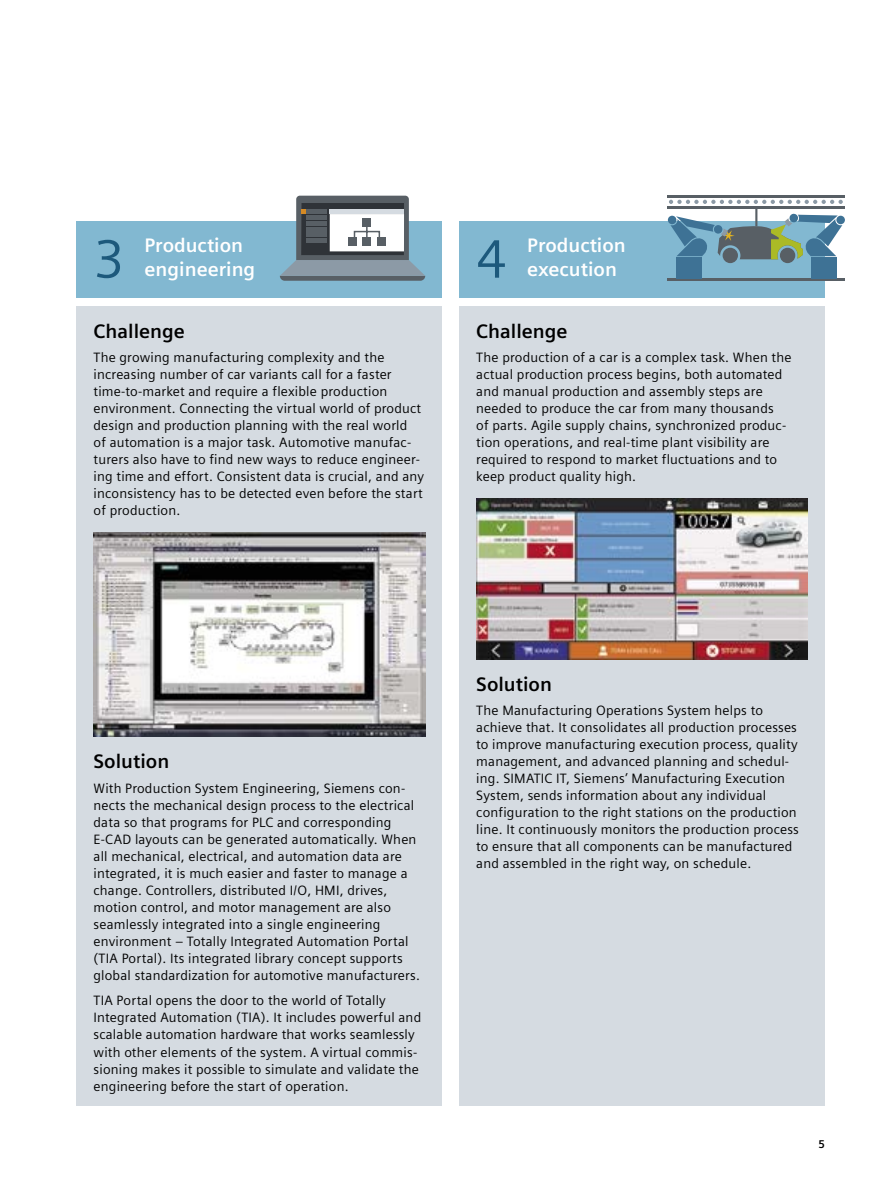
<style>
.page{position:relative;width:893px;height:1191px;background:#fff}
.page>*{position:absolute;margin:0;border:0;box-sizing:border-box;transform-origin:0 0}
.t1{font:54px "Siemens Sans Global";color:#1d597c}
.t2{font:700 19.5px/23.4px "Siemens Sans Global";color:#fff}
.t3{font:700 19.5px "Siemens Sans Global";color:#000}
.t4{font:13.5px/17px "Siemens Sans Global";letter-spacing:.015em;color:#000}
.t5{font:700 11.25px "Siemens Sans Global";color:#000}
</style>
<div class="page">
<div style="left:77px;top:221px;width:365px;height:77px;background:#82b8d1"></div>
<div style="left:459px;top:221px;width:366px;height:77px;background:#82b8d1"></div>
<div style="left:77px;top:306px;width:365px;height:800px;background:#d5dbe1"></div>
<div style="left:459px;top:306px;width:366px;height:800px;background:#d5dbe1"></div>
<img style="left:94px;top:532px;width:331px;height:204px">
<img style="left:476px;top:498px;width:332px;height:161px">
<svg style="left:280px;top:196px;width:145px;height:85px"></svg>
<div style="left:363px;top:218px;width:8px;height:8px;background:#585f65"></div>
<div style="left:348px;top:237px;width:9px;height:8px;background:#585f65"></div>
<div style="left:363px;top:237px;width:8px;height:8px;background:#585f65"></div>
<div style="left:377px;top:237px;width:8px;height:8px;background:#585f65"></div>
<hr style="left:668px;top:278px;width:177px;height:3px;background:#585f65">
<div style="left:780px;top:248px;width:15px;height:15px;background:#585f65;border-radius:50%"></div>
<div style="left:723px;top:248px;width:15px;height:15px;background:#585f65;border-radius:50%"></div>
<div style="left:811px;top:257px;width:25px;height:22px;background:#3e7295"></div>
<div style="left:676px;top:257px;width:26px;height:22px;background:#3e7295"></div>
<hr style="left:668px;top:196px;width:177px;height:2px;background:#585f65">
<svg style="left:669px;top:200px;width:174px;height:59px"></svg>
<hr style="left:668px;top:206px;width:177px;height:2px;background:#585f65">
<h2 class="t2" style="left:145px;top:234px;width:112px">Production engineering</h2>
<h2 class="t2" style="left:527px;top:234px;width:100px">Production execution</h2>
<h1 class="t1" style="left:94px;top:219px;width:33px">3</h1>
<h1 class="t1" style="left:476px;top:219px;width:33px">4</h1>
<h2 class="t3" style="left:94px;top:319px;width:93px">Challenge</h2>
<p class="t4" style="left:94px;top:350px;width:332px">The growing manufacturing complexity and the increasing number of car variants call for a faster time-to-market and require a flexible production environment. Connecting the virtual world of product design and production planning with the real world<br>of automation is a major task. Automotive manufac&shy;turers also have to find new ways to reduce engineer&shy;ing time and effort. Consistent data is crucial, and any inconsistency has to be detected even before the start of production.</p>
<h2 class="t3" style="left:476px;top:319px;width:93px">Challenge</h2>
<p class="t4" style="left:476px;top:350px;width:317px">The production of a car is a complex task. When the actual production process begins, both automated and manual production and assembly steps are needed to produce the car from many thousands<br>of parts. Agile supply chains, synchronized produc&shy;tion operations, and real-time plant visibility are required to respond to market fluctuations and to keep product quality high.</p>
<h2 class="t3" style="left:94px;top:750px;width:77px">Solution</h2>
<p class="t4" style="left:94px;top:780px;width:328px">With Production System Engineering, Siemens con&shy;nects the mechanical design process to the electrical data so that programs for PLC and corresponding E-CAD layouts can be generated automatically. When all mechanical, electrical, and automation data are integrated, it is much easier and faster to manage a change. Controllers, distributed I/O, HMI, drives, motion control, and motor management are also seamlessly integrated into a single engineering environment – Totally Integrated Automation Portal (TIA Portal). Its integrated library concept supports global standardization for automotive manufacturers.</p>
<p class="t4" style="left:94px;top:992px;width:329px">TIA Portal opens the door to the world of Totally Integrated Automation (TIA). It includes powerful and scalable automation hardware that works seamlessly with other elements of the system. A virtual commis&shy;sioning makes it possible to simulate and validate the engineering before the start of operation.</p>
<h2 class="t3" style="left:476px;top:672px;width:77px">Solution</h2>
<p class="t4" style="left:476px;top:702px;width:324px">The Manufacturing Operations System helps to achieve that. It consolidates all production processes to improve manufacturing execution process, quality management, and advanced planning and schedul&shy;ing. SIMATIC IT, Siemens’ Manufacturing Execution System, sends information about any individual configuration to the right stations on the production line. It continuously monitors the production process to ensure that all components can be manufactured and assembled in the right way, on schedule.</p>
<p class="t5" style="left:818px;top:1137px;width:8px">5</p>
</div>
